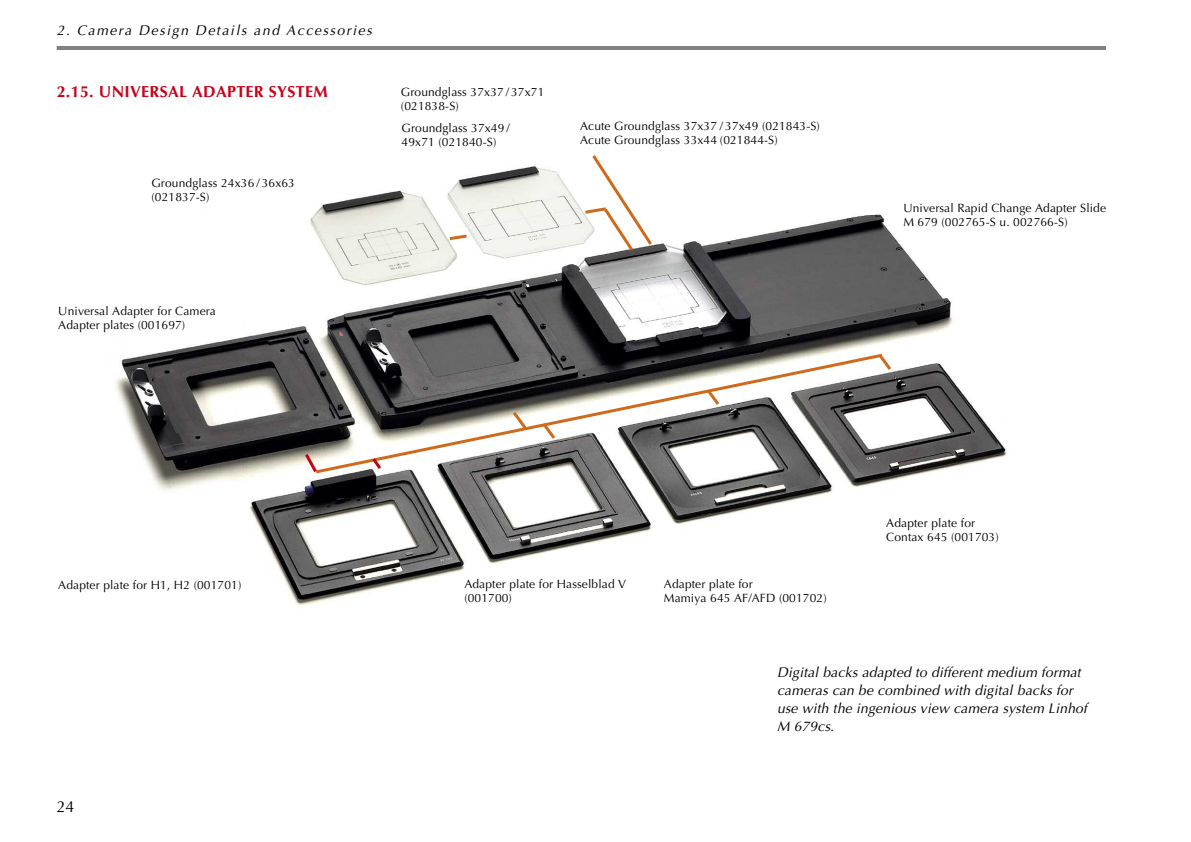
<style>
.page{position:relative;width:1191px;height:842px;background:#fff}
.page>*{position:absolute;margin:0;border:0;box-sizing:border-box;transform-origin:0 0}
.t1{font:700 16px "Optima CELT";letter-spacing:.02em;color:#ca0017}
.t2{font:16px "Optima CELT";color:#000}
.t3{font:italic 14px/18px "Optima CELT";letter-spacing:.01em;color:#000}
.t4{font:italic 14px "Optima CELT";letter-spacing:.11em;color:#000}
.t5{font:12px/14px "Optima CELT";letter-spacing:.01em;color:#000}
</style>
<div class="page">
<hr style="left:57px;top:46px;width:1049px;height:4px;background:#808080">
<img style="left:116px;top:166px;width:891px;height:440px">
<svg style="left:313px;top:352px;width:572px;height:123px"></svg>
<svg style="left:875px;top:351px;width:19px;height:22px"></svg>
<svg style="left:704px;top:386px;width:18px;height:22px"></svg>
<svg style="left:540px;top:420px;width:18px;height:22px"></svg>
<svg style="left:369px;top:455px;width:15px;height:17px"></svg>
<svg style="left:302px;top:450px;width:18px;height:25px"></svg>
<svg style="left:510px;top:408px;width:20px;height:25px"></svg>
<svg style="left:446px;top:233px;width:24px;height:9px"></svg>
<svg style="left:582px;top:155px;width:73px;height:99px"></svg>
<p class="t4" style="left:57px;top:24px;width:317px">2. Camera Design Details and Accessories</p>
<h1 class="t1" style="left:57px;top:85px;width:272px">2.15. UNIVERSAL ADAPTER SYSTEM</h1>
<p class="t5" style="left:151px;top:178px;width:145px">Groundglass 24x36 / 36x63 (021837-S)</p>
<p class="t5" style="left:401px;top:86px;width:145px">Groundglass 37x37 / 37x71 (021838-S)</p>
<p class="t5" style="left:401px;top:122px;width:110px">Groundglass 37x49 /<br>49x71 (021840-S)</p>
<p class="t5" style="left:580px;top:120px;width:241px">Acute Groundglass 37x37 / 37x49 (021843-S)<br>Acute Groundglass 33x44 (021844-S)</p>
<p class="t5" style="left:58px;top:305px;width:159px">Universal Adapter for Camera<br>Adapter plates (001697)</p>
<p class="t5" style="left:903px;top:202px;width:204px">Universal Rapid Change Adapter Slide<br>M 679 (002765-S u. 002766-S)</p>
<p class="t5" style="left:58px;top:579px;width:184px">Adapter plate for H1, H2 (001701)</p>
<p class="t5" style="left:664px;top:578px;width:164px">Adapter plate for<br>Mamiya 645 AF/AFD (001702)</p>
<p class="t5" style="left:464px;top:578px;width:163px">Adapter plate for Hasselblad V (001700)</p>
<p class="t5" style="left:886px;top:518px;width:114px">Adapter plate for<br>Contax 645 (001703)</p>
<h1 class="t2" style="left:57px;top:800px;width:19px">24</h1>
<p class="t3" style="left:777px;top:665px;width:311px">Digital backs adapted to different medium format cameras can be combined with digital backs for use with the ingenious view camera system Linhof M 679cs.</p>
</div>
